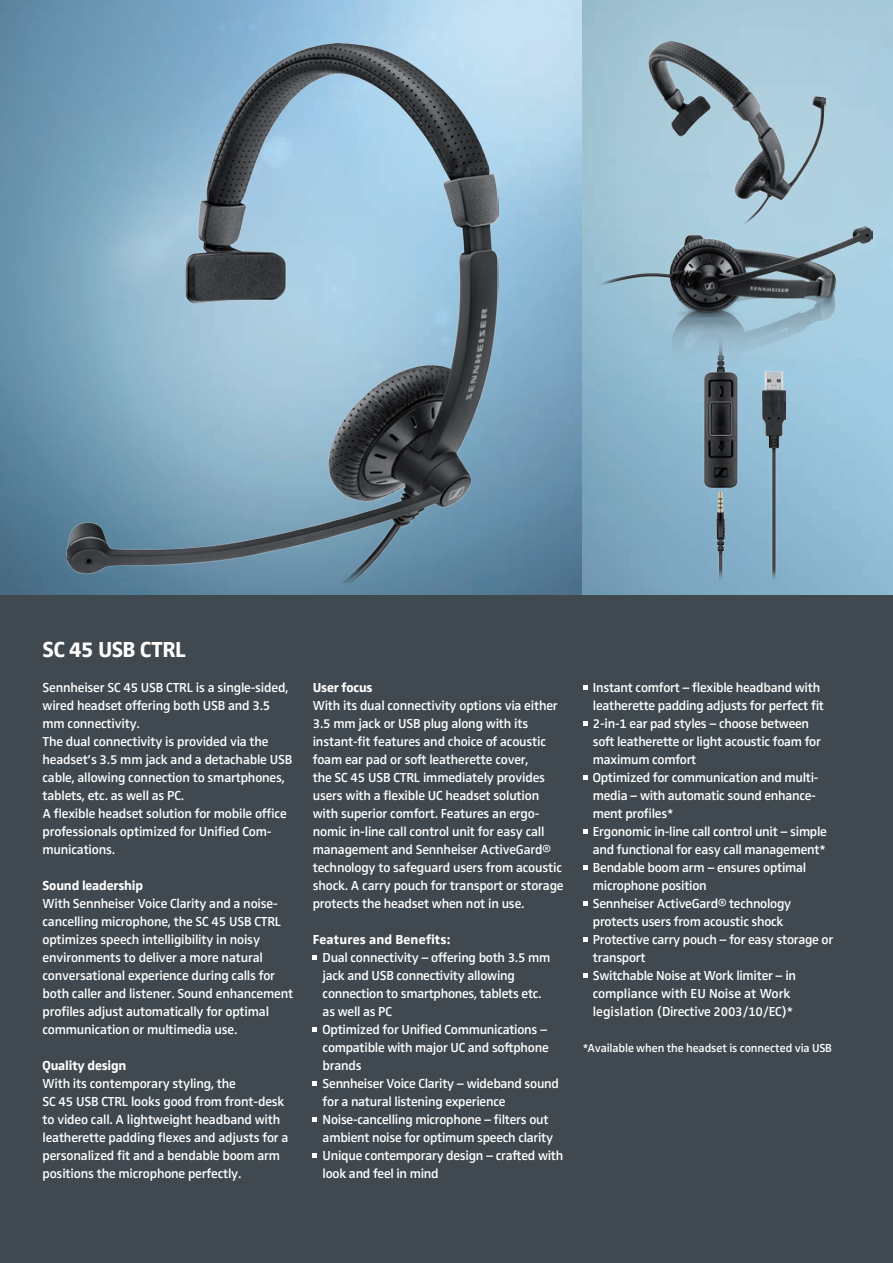
<style>
.page{position:relative;width:893px;height:1263px;background:#40494f}
.page>*{position:absolute;margin:0;border:0;box-sizing:border-box;transform-origin:0 0}
.t1{font:700 22.5px "Sennheiser";letter-spacing:-.025em;color:#fff}
.t2{font:600 13.5px/18px "Sennheiser";letter-spacing:-.015em;color:#fff}
.t3{font:700 13.5px "Sennheiser";letter-spacing:-.015em;color:#fff}
.t4{font:700 13.5px "Sennheiser";letter-spacing:.01em;color:#fff}
.t5{font:600 12px "Sennheiser";letter-spacing:-.01em;color:#fff}
</style>
<div class="page">
<img style="left:0;top:0;width:583px;height:594px">
<img style="left:583px;top:0;width:310px;height:594px">
<img style="left:67px;top:44px;width:432px;height:539px">
<img style="left:649px;top:41px;width:176px;height:185px">
<img style="left:675px;top:378px;width:111px;height:205px">
<img style="left:595px;top:226px;width:277px;height:152px">
<svg style="left:313px;top:955px;width:4px;height:5px"></svg>
<svg style="left:313px;top:1027px;width:4px;height:5px"></svg>
<svg style="left:313px;top:1081px;width:4px;height:5px"></svg>
<svg style="left:313px;top:1117px;width:4px;height:5px"></svg>
<svg style="left:313px;top:1153px;width:4px;height:5px"></svg>
<svg style="left:583px;top:685px;width:4px;height:5px"></svg>
<svg style="left:583px;top:721px;width:4px;height:5px"></svg>
<svg style="left:583px;top:775px;width:4px;height:5px"></svg>
<svg style="left:583px;top:829px;width:4px;height:5px"></svg>
<svg style="left:583px;top:865px;width:4px;height:5px"></svg>
<svg style="left:583px;top:901px;width:4px;height:5px"></svg>
<svg style="left:583px;top:937px;width:4px;height:5px"></svg>
<svg style="left:583px;top:973px;width:4px;height:5px"></svg>
<h1 class="t1" style="left:43px;top:636px;width:145px">SC 45 USB CTRL</h1>
<p class="t2" style="left:43px;top:678px;width:251px">Sennheiser SC 45 USB CTRL is a single-sided, wired headset offering both USB and 3.5 mm connectivity.<br>The dual connectivity is provided via the headset’s 3.5 mm jack and a detachable USB cable, allowing connection to smartphones, tablets, etc. as well as PC.<br>A flexible headset solution for mobile office professionals optimized for Unified Com&shy;munications.</p>
<p class="t3" style="left:43px;top:878px;width:102px">Sound leadership</p>
<p class="t2" style="left:43px;top:894px;width:252px">With Sennheiser Voice Clarity and a noise&shy;cancelling microphone, the SC 45 USB CTRL optimizes speech intelligibility in noisy environments to deliver a more natural conversational experience during calls for both caller and listener. Sound enhancement profiles adjust automatically for optimal communication or multimedia use.</p>
<p class="t3" style="left:43px;top:1058px;width:85px">Quality design</p>
<p class="t2" style="left:43px;top:1074px;width:247px">With its contemporary styling, the<br>SC 45 USB CTRL looks good from front-desk to video call. A lightweight headband with leatherette padding flexes and adjusts for a personalized fit and a bendable boom arm positions the microphone perfectly.</p>
<p class="t3" style="left:313px;top:680px;width:61px">User focus</p>
<p class="t2" style="left:313px;top:696px;width:252px">With its dual connectivity options via either 3.5 mm jack or USB plug along with its instant-fit features and choice of acoustic foam ear pad or soft leatherette cover,<br>the SC 45 USB CTRL immediately provides users with a flexible UC headset solution with superior comfort. Features an ergo&shy;nomic in-line call control unit for easy call management and Sennheiser ActiveGard® technology to safeguard users from acoustic shock. A carry pouch for transport or storage protects the headset when not in use.</p>
<p class="t4" style="left:313px;top:932px;width:139px">Features and Benefits:</p>
<p class="t2" style="left:323px;top:948px;width:242px">Dual connectivity – offering both 3.5 mm jack and USB connectivity allowing connection to smartphones, tablets etc.<br>as well as PC<br>Optimized for Unified Communications – compatible with major UC and softphone brands<br>Sennheiser Voice Clarity – wideband sound for a natural listening experience Noise-cancelling microphone – filters out ambient noise for optimum speech clarity Unique contemporary design – crafted with look and feel in mind</p>
<p class="t2" style="left:593px;top:678px;width:242px">Instant comfort – flexible headband with leatherette padding adjusts for perfect fit 2-in-1 ear pad styles – choose between soft leatherette or light acoustic foam for maximum comfort<br>Optimized for communication and multi&shy;media – with automatic sound enhance&shy;ment profiles*<br>Ergonomic in-line call control unit – simple and functional for easy call management* Bendable boom arm – ensures optimal microphone position<br>Sennheiser ActiveGard® technology protects users from acoustic shock Protective carry pouch – for easy storage or transport<br>Switchable Noise at Work limiter – in compliance with EU Noise at Work legislation (Directive 2003/10/EC)*</p>
<p class="t5" style="left:583px;top:1041px;width:250px">*Available when the headset is connected via USB</p>
</div>
